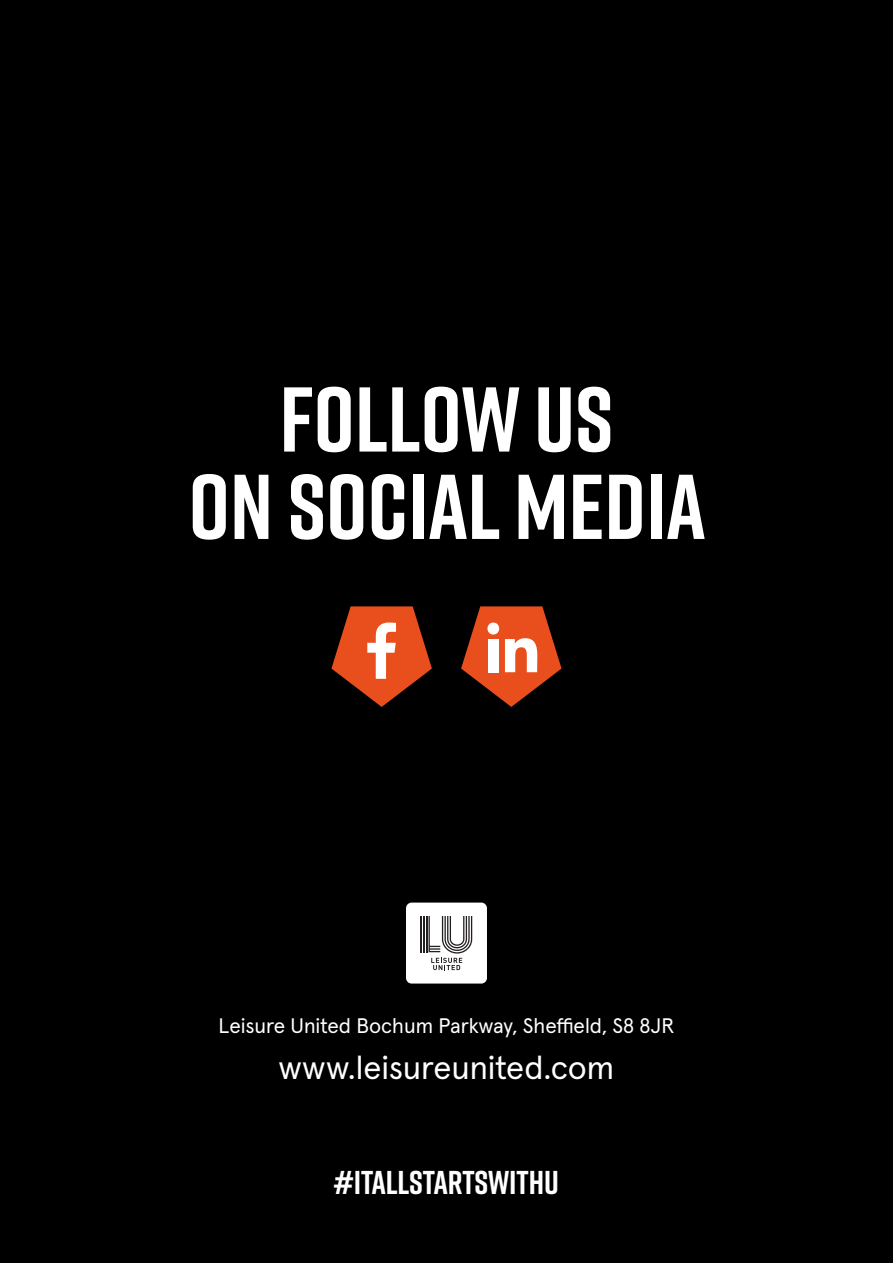
<style>
.page{position:relative;width:893px;height:1263px;background:#000}
.page>*{position:absolute;margin:0;border:0;box-sizing:border-box;transform-origin:0 0}
.t1{font:700 91.8px "Rift";color:#fff}
.Body{font:33px "Apercu Pro";letter-spacing:-.005em;color:#fff}
.t2{font:700 33px "Rift";color:#fff}
.t3{font:21px "Apercu Pro";color:#fff}
</style>
<div class="page">
<div style="left:406px;top:902px;width:81px;height:81px;background:#fff;border-radius:6px"></div>
<hr style="left:421px;top:916px;width:1px;height:36px;background:#231f20">
<hr style="left:423px;top:916px;width:2px;height:36px;background:#231f20">
<hr style="left:426px;top:916px;width:1px;height:36px;background:#231f20">
<svg style="left:429px;top:916px;width:43px;height:54px"></svg>
<svg style="left:331px;top:606px;width:101px;height:101px"></svg>
<svg style="left:461px;top:606px;width:100px;height:101px"></svg>
<p class="t1" style="left:280px;top:354px;width:335px">FOLLOW US</p>
<p class="t1" style="left:189px;top:441px;width:518px">ON SOCIAL MEDIA</p>
<p class="t3" style="left:219px;top:1010px;width:457px">Leisure United Bochum Parkway, Sheffield, S8 8JR</p>
<p class="Body" style="left:279px;top:1042px;width:337px">www.leisureunited.com</p>
<p class="t2" style="left:334px;top:1159px;width:226px">#ITALLSTARTSWITHU</p>
</div>
